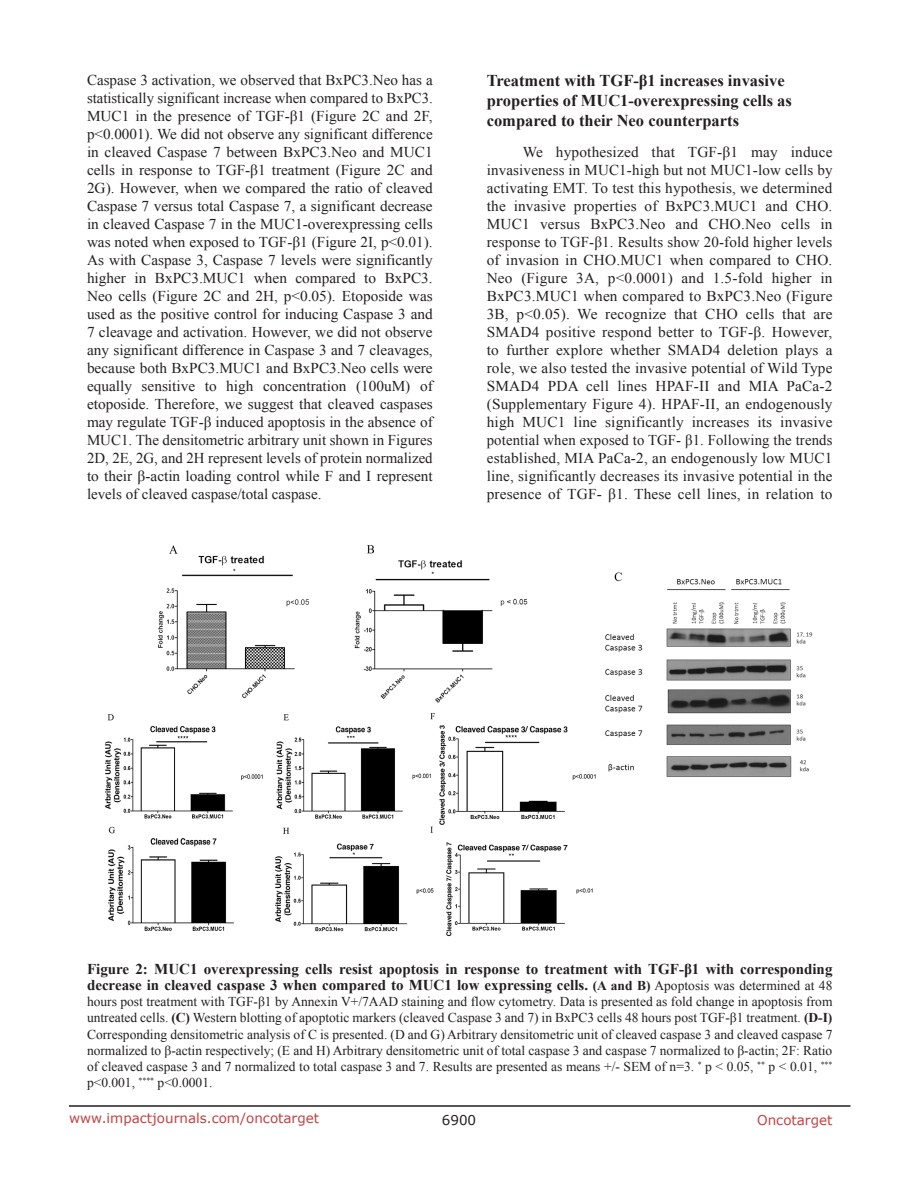
<style>
.page{position:relative;width:918px;height:1188px;background:#fff}
.page>*{position:absolute;margin:0;border:0;box-sizing:border-box;transform-origin:0 0}
.SubHeading{font:700 16.5px/19.8px "Times New Roman";color:#231f20}
.BodyText{font:15px/18px "Times New Roman";letter-spacing:.005em;color:#231f20;text-align:justify}
.figuretext{font:700 15px/16.2px "Times New Roman";color:#231f20}
.figuretext-2{font:13.5px/16.2px "Times New Roman";color:#231f20;text-align:justify}
.t1{font:13.5px "Verdana";color:#c24141}
.t2{font:13.5px "Verdana";color:#231f20}
.s1{font-size:13.5px}
.s2{font-weight:400;font-size:13.5px}
.s3{font-weight:700}
</style>
<div class="page">
<hr style="left:69px;top:1105px;width:781px;height:2px;background:#231f20">
<img style="left:105px;top:545px;width:708px;height:392px">
<p class="BodyText" style="left:87px;top:71px;width:347px">Caspase 3 activation, we observed that BxPC3.Neo has a statistically significant increase when compared to BxPC3.<br>MUC1 in the presence of TGF-β1 (Figure 2C and 2F, p&lt;0.0001). We did not observe any significant difference in cleaved Caspase 7 between BxPC3.Neo and MUC1 cells in response to TGF-β1 treatment (Figure 2C and 2G). However, when we compared the ratio of cleaved Caspase 7 versus total Caspase 7, a significant decrease in cleaved Caspase 7 in the MUC1-overexpressing cells was noted when exposed to TGF-β1 (Figure 2I, p&lt;0.01).<br>As with Caspase 3, Caspase 7 levels were significantly higher in BxPC3.MUC1 when compared to BxPC3.<br>Neo cells (Figure 2C and 2H, p&lt;0.05). Etoposide was used as the positive control for inducing Caspase 3 and 7 cleavage and activation. However, we did not observe any significant difference in Caspase 3 and 7 cleavages, because both BxPC3.MUC1 and BxPC3.Neo cells were equally sensitive to high concentration (100uM) of etoposide. Therefore, we suggest that cleaved caspases may regulate TGF-β induced apoptosis in the absence of MUC1. The densitometric arbitrary unit shown in Figures 2D, 2E, 2G, and 2H represent levels of protein normalized to their β-actin loading control while F and I represent levels of cleaved caspase/total caspase.</p>
<p class="SubHeading" style="left:487px;top:70px;width:307px">Treatment with TGF-β1 increases invasive properties of MUC1-overexpressing cells as compared to their Neo counterparts</p>
<p class="BodyText" style="left:487px;top:143px;width:347px;text-indent:36px">We hypothesized that TGF-β1 may induce invasiveness in MUC1-high but not MUC1-low cells by activating EMT. To test this hypothesis, we determined the invasive properties of BxPC3.MUC1 and CHO.<br>MUC1 versus BxPC3.Neo and CHO.Neo cells in response to TGF-β1. Results show 20-fold higher levels of invasion in CHO.MUC1 when compared to CHO.<br>Neo (Figure 3A, p&lt;0.0001) and 1.5-fold higher in BxPC3.MUC1 when compared to BxPC3.Neo (Figure 3B, p&lt;0.05). We recognize that CHO cells that are SMAD4 positive respond better to TGF-β. However, to further explore whether SMAD4 deletion plays a role, we also tested the invasive potential of Wild Type SMAD4 PDA cell lines HPAF-II and MIA PaCa-2 (Supplementary Figure 4). HPAF-II, an endogenously high MUC1 line significantly increases its invasive potential when exposed to TGF- β1. Following the trends established, MIA PaCa-2, an endogenously low MUC1 line, significantly decreases its invasive potential in the presence of TGF- β1. These cell lines, in relation to</p>
<p class="figuretext" style="left:87px;top:960px;width:747px">Figure 2: MUC1 overexpressing cells resist apoptosis in response to treatment with TGF-β1 with corresponding decrease in cleaved caspase 3 when compared to MUC1 low expressing cells. <span class="s1">(A and B)</span> <span class="s2">Apoptosis was determined at 48</span></p>
<p class="figuretext-2" style="left:87px;top:993px;width:747px">hours post treatment with TGF-β1 by Annexin V+/7AAD staining and flow cytometry. Data is presented as fold change in apoptosis from untreated cells. <span class="s3">(C)</span> Western blotting of apoptotic markers (cleaved Caspase 3 and 7) in BxPC3 cells 48 hours post TGF-β1 treatment. <span class="s3">(D-I)<br></span>Corresponding densitometric analysis of C is presented. (D and G) Arbitrary densitometric unit of cleaved caspase 3 and cleaved caspase 7 normalized to β-actin respectively; (E and H) Arbitrary densitometric unit of total caspase 3 and caspase 7 normalized to β-actin; 2F: Ratio of cleaved caspase 3 and 7 normalized to total caspase 3 and 7. Results are presented as means +/- SEM of n=3. <sup>*</sup> p &lt; 0.05, <sup>**</sup> p &lt; 0.01, <sup>*** </sup>p&lt;0.001, <sup>****</sup> p&lt;0.0001.</p>
<p class="t1" style="left:69px;top:1109px;width:252px">www.impactjournals.com/oncotarget</p>
<p class="t2" style="left:442px;top:1111px;width:36px">6900</p>
<p class="t1" style="left:757px;top:1111px;width:77px">Oncotarget</p>
</div>
